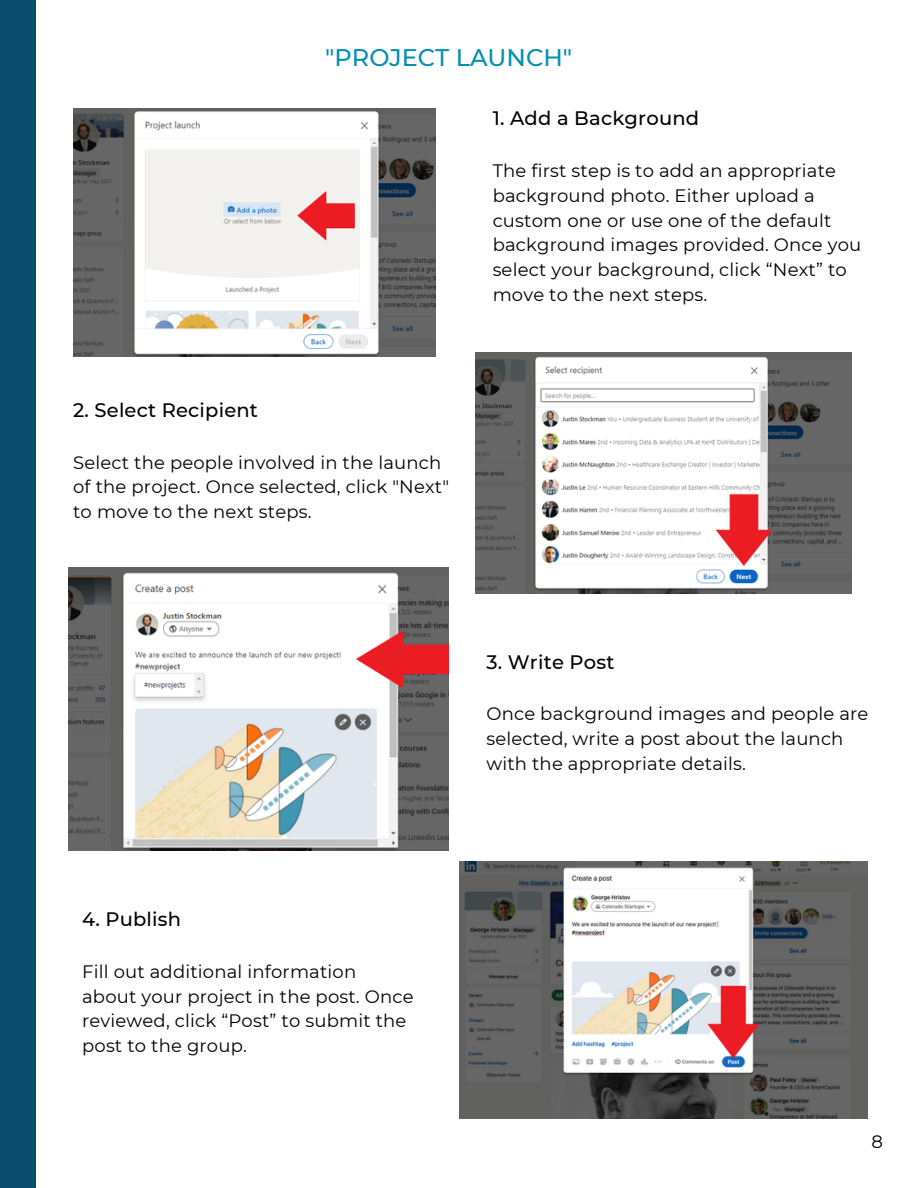
<style>
.page{position:relative;width:918px;height:1188px;background:#fff}
.page>*{position:absolute;margin:0;border:0;box-sizing:border-box;transform-origin:0 0}
.t1{font:500 24px "Montserrat";color:#0190b2}
.t2{font:500 19.5px "Montserrat";letter-spacing:.01em;color:#000}
.t3{font:18px/24.8px "Montserrat";letter-spacing:.01em;color:#000}
</style>
<div class="page">
<div style="left:0;top:0;width:36px;height:1188px;background:#084b6d"></div>
<img style="left:73px;top:108px;width:362px;height:249px">
<img style="left:476px;top:353px;width:375px;height:240px">
<img style="left:68px;top:567px;width:380px;height:284px">
<img style="left:459px;top:862px;width:408px;height:256px">
<p class="t1" style="left:325px;top:42px;width:249px">"PROJECT LAUNCH"</p>
<p class="t2" style="left:73px;top:398px;width:186px">2. Select Recipient</p>
<p class="t3" style="left:73px;top:450px;width:378px">Select the people involved in the launch of the project. Once selected, click "Next" to move to the next steps.</p>
<p class="t2" style="left:493px;top:107px;width:208px">1. Add a Background</p>
<p class="t3" style="left:493px;top:158px;width:370px">The first step is to add an appropriate background photo. Either upload a custom one or use one of the default background images provided. Once you select your background, click “Next” to move to the next steps.</p>
<p class="t2" style="left:486px;top:650px;width:130px">3. Write Post</p>
<p class="t3" style="left:486px;top:702px;width:384px">Once background images and people are selected, write a post about the launch with the appropriate details.</p>
<p class="t2" style="left:82px;top:907px;width:100px">4. Publish</p>
<p class="t3" style="left:82px;top:959px;width:333px">Fill out additional information about your project in the post. Once reviewed, click “Post” to submit the post to the group.</p>
<p class="t3" style="left:872px;top:1130px;width:13px">8</p>
</div>
